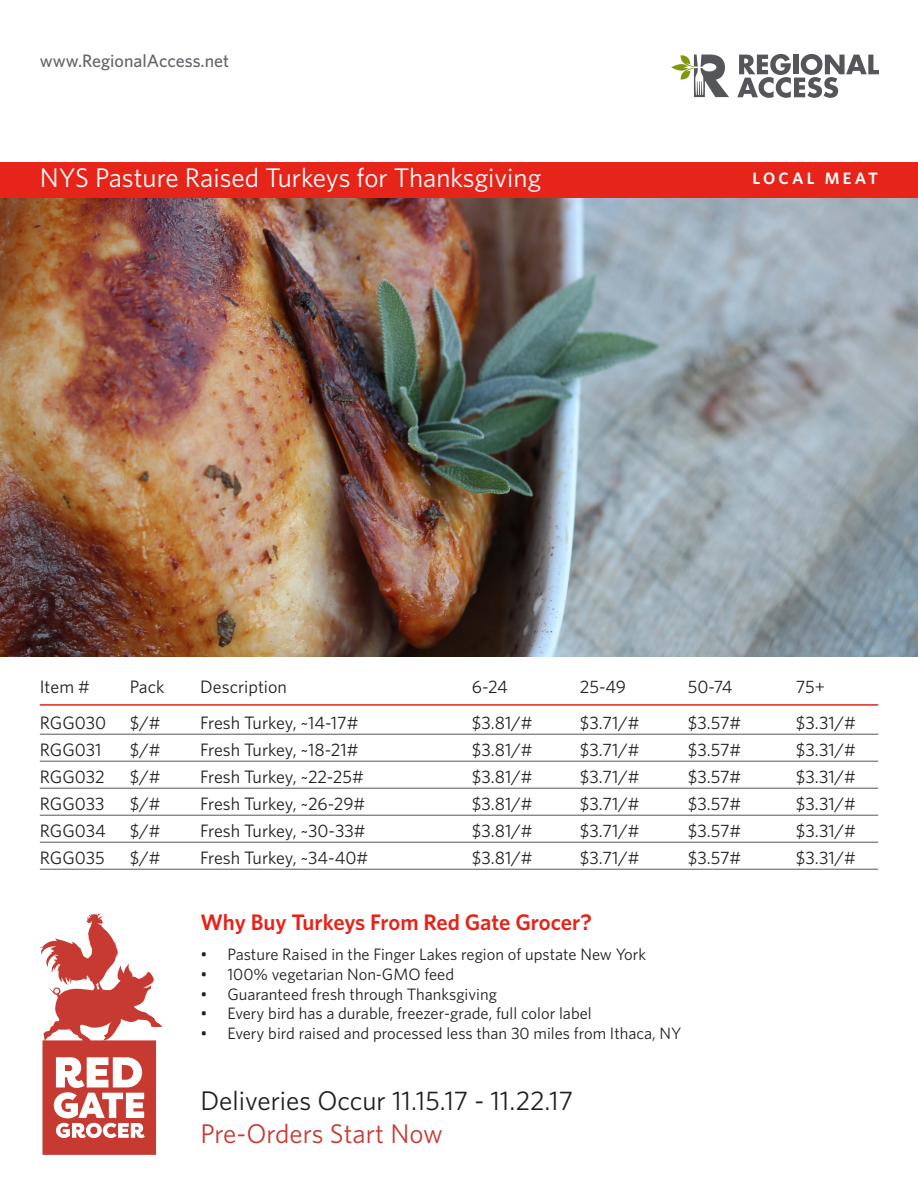
<style>
.page{position:relative;width:918px;height:1188px;background:#fff}
.page>*{position:absolute;margin:0;border:0;box-sizing:border-box;transform-origin:0 0}
.t1{font:27px "Whitney";color:#fff}
.t2{font:27px "Whitney";color:#231f20}
.t3{font:27px "Whitney";color:#c73a32}
.t4{font:600 22.5px "Whitney";color:#e72419}
.rule_between_table_f{font:18px "Whitney";color:#231f20}
.t5{font:500 18px "Whitney";color:#63656a}
.t6{font:16.5px "Whitney";color:#231f20}
.t7{font:600 16.5px "Whitney";letter-spacing:.2em;color:#fff}
</style>
<div class="page">
<img style="left:0;top:198px;width:918px;height:459px">
<div style="left:0;top:162px;width:918px;height:36px;background:#e72419"></div>
<svg style="left:737px;top:54px;width:141px;height:44px"></svg>
<svg style="left:671px;top:55px;width:58px;height:42px"></svg>
<hr style="left:40px;top:734px;width:838px;height:1px;background:#555659">
<hr style="left:40px;top:761px;width:838px;height:1px;background:#555659">
<hr style="left:40px;top:788px;width:838px;height:1px;background:#555659">
<hr style="left:40px;top:815px;width:838px;height:1px;background:#555659">
<hr style="left:40px;top:842px;width:838px;height:1px;background:#555659">
<hr style="left:40px;top:869px;width:838px;height:1px;background:#555659">
<hr style="left:40px;top:704px;width:838px;height:2px;background:#e72419">
<svg style="left:40px;top:913px;width:122px;height:242px"></svg>
<p class="t5" style="left:40px;top:50px;width:191px">www.RegionalAccess.net</p>
<p class="t1" style="left:40px;top:162px;width:503px">NYS Pasture Raised Turkeys for Thanksgiving</p>
<p class="t7" style="left:753px;top:168px;width:127px">LOCAL MEAT</p>
<p class="rule_between_table_f" style="left:40px;top:676px;width:52px">Item #</p>
<p class="rule_between_table_f" style="left:130px;top:676px;width:36px">Pack</p>
<p class="rule_between_table_f" style="left:200px;top:676px;width:88px">Description</p>
<p class="rule_between_table_f" style="left:472px;top:676px;width:37px">6-24</p>
<p class="rule_between_table_f" style="left:580px;top:676px;width:48px">25-49</p>
<p class="rule_between_table_f" style="left:688px;top:676px;width:46px">50-74</p>
<p class="rule_between_table_f" style="left:796px;top:676px;width:31px">75+</p>
<p class="rule_between_table_f" style="left:40px;top:712px;width:68px">RGG030</p>
<p class="rule_between_table_f" style="left:130px;top:712px;width:32px">$/#</p>
<p class="rule_between_table_f" style="left:200px;top:712px;width:160px">Fresh Turkey, ~14-17#</p>
<p class="rule_between_table_f" style="left:472px;top:712px;width:62px">$3.81/#</p>
<p class="rule_between_table_f" style="left:580px;top:712px;width:61px">$3.71/#</p>
<p class="rule_between_table_f" style="left:688px;top:712px;width:55px">$3.57#</p>
<p class="rule_between_table_f" style="left:796px;top:712px;width:62px">$3.31/#</p>
<p class="rule_between_table_f" style="left:40px;top:739px;width:63px">RGG031</p>
<p class="rule_between_table_f" style="left:130px;top:739px;width:32px">$/#</p>
<p class="rule_between_table_f" style="left:200px;top:739px;width:160px">Fresh Turkey, ~18-21#</p>
<p class="rule_between_table_f" style="left:472px;top:739px;width:62px">$3.81/#</p>
<p class="rule_between_table_f" style="left:580px;top:739px;width:61px">$3.71/#</p>
<p class="rule_between_table_f" style="left:688px;top:739px;width:55px">$3.57#</p>
<p class="rule_between_table_f" style="left:796px;top:739px;width:62px">$3.31/#</p>
<p class="rule_between_table_f" style="left:40px;top:766px;width:67px">RGG032</p>
<p class="rule_between_table_f" style="left:130px;top:766px;width:32px">$/#</p>
<p class="rule_between_table_f" style="left:200px;top:766px;width:165px">Fresh Turkey, ~22-25#</p>
<p class="rule_between_table_f" style="left:472px;top:766px;width:62px">$3.81/#</p>
<p class="rule_between_table_f" style="left:580px;top:766px;width:61px">$3.71/#</p>
<p class="rule_between_table_f" style="left:688px;top:766px;width:55px">$3.57#</p>
<p class="rule_between_table_f" style="left:796px;top:766px;width:62px">$3.31/#</p>
<p class="rule_between_table_f" style="left:40px;top:793px;width:66px">RGG033</p>
<p class="rule_between_table_f" style="left:130px;top:793px;width:32px">$/#</p>
<p class="rule_between_table_f" style="left:200px;top:793px;width:166px">Fresh Turkey, ~26-29#</p>
<p class="rule_between_table_f" style="left:472px;top:793px;width:62px">$3.81/#</p>
<p class="rule_between_table_f" style="left:580px;top:793px;width:61px">$3.71/#</p>
<p class="rule_between_table_f" style="left:688px;top:793px;width:55px">$3.57#</p>
<p class="rule_between_table_f" style="left:796px;top:793px;width:62px">$3.31/#</p>
<p class="rule_between_table_f" style="left:40px;top:820px;width:68px">RGG034</p>
<p class="rule_between_table_f" style="left:130px;top:820px;width:32px">$/#</p>
<p class="rule_between_table_f" style="left:200px;top:820px;width:167px">Fresh Turkey, ~30-33#</p>
<p class="rule_between_table_f" style="left:472px;top:820px;width:62px">$3.81/#</p>
<p class="rule_between_table_f" style="left:580px;top:820px;width:61px">$3.71/#</p>
<p class="rule_between_table_f" style="left:688px;top:820px;width:55px">$3.57#</p>
<p class="rule_between_table_f" style="left:796px;top:820px;width:62px">$3.31/#</p>
<p class="rule_between_table_f" style="left:40px;top:847px;width:67px">RGG035</p>
<p class="rule_between_table_f" style="left:130px;top:847px;width:32px">$/#</p>
<p class="rule_between_table_f" style="left:200px;top:847px;width:169px">Fresh Turkey, ~34-40#</p>
<p class="rule_between_table_f" style="left:472px;top:847px;width:62px">$3.81/#</p>
<p class="rule_between_table_f" style="left:580px;top:847px;width:61px">$3.71/#</p>
<p class="rule_between_table_f" style="left:688px;top:847px;width:55px">$3.57#</p>
<p class="rule_between_table_f" style="left:796px;top:847px;width:62px">$3.31/#</p>
<p class="t4" style="left:200px;top:908px;width:393px">Why Buy Turkeys From Red Gate Grocer?</p>
<p class="t6" style="left:200px;top:945px;width:447px">• Pasture Raised in the Finger Lakes region of upstate New York</p>
<p class="t6" style="left:200px;top:964px;width:255px">• 100% vegetarian Non-GMO feed</p>
<p class="t6" style="left:200px;top:984px;width:298px">• Guaranteed fresh through Thanksgiving</p>
<p class="t6" style="left:200px;top:1004px;width:393px">• Every bird has a durable, freezer-grade, full color label</p>
<p class="t6" style="left:200px;top:1024px;width:483px">• Every bird raised and processed less than 30 miles from Ithaca, NY</p>
<p class="t2" style="left:200px;top:1085px;width:374px">Deliveries Occur 11.15.17 - 11.22.17</p>
<p class="t3" style="left:200px;top:1117px;width:244px">Pre-Orders Start Now</p>
</div>
